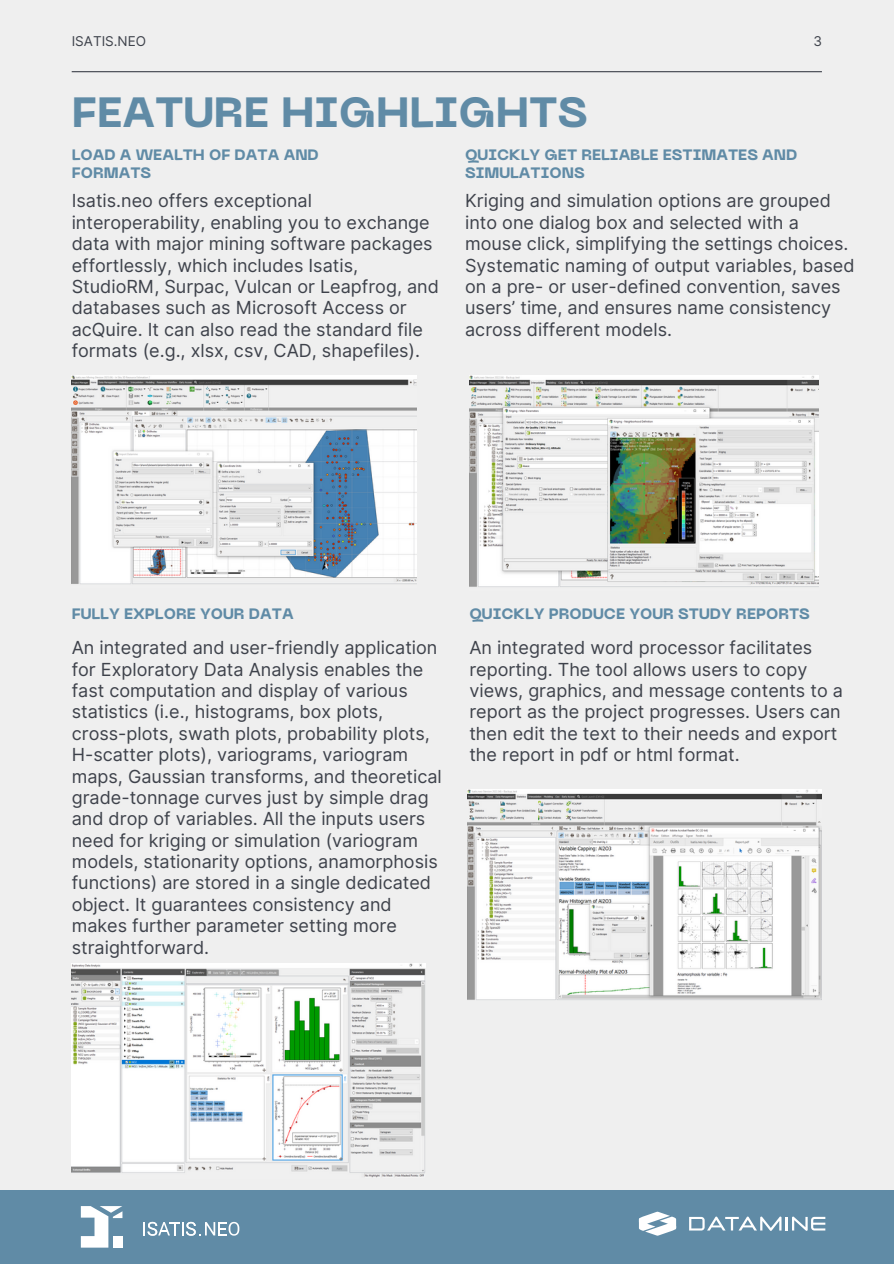
<style>
.page{position:relative;width:894px;height:1264px;background:#fff}
.page>*{position:absolute;margin:0;border:0;box-sizing:border-box;transform-origin:0 0}
.t1{font:800 42px "PP Neue Machina";color:#608ba6}
.t2{font:18px/21.3px "Inter";color:#3e424b}
.t3{font:800 15px/18px "PP Neue Machina";color:#608ba6}
.t4{font:13.5px "Inter";color:#3e424b}
</style>
<div class="page">
<div style="left:0;top:0;width:893px;height:1263px;background:#efefef"></div>
<div style="left:0;top:1190px;width:893px;height:73px;background:#608ba6"></div>
<hr style="left:72px;top:71px;width:749px;height:1px;background:#3e424b">
<img style="left:72px;top:963px;width:353px;height:215px">
<img style="left:72px;top:375px;width:344px;height:209px">
<img style="left:467px;top:789px;width:354px;height:211px">
<img style="left:469px;top:375px;width:349px;height:212px">
<svg style="left:81px;top:1206px;width:41px;height:41px"></svg>
<div style="left:113px;top:1235px;width:9px;height:12px;background:#fff"></div>
<svg style="left:143px;top:1221px;width:96px;height:14px"></svg>
<svg style="left:638px;top:1211px;width:38px;height:24px"></svg>
<svg style="left:689px;top:1216px;width:136px;height:14px"></svg>
<p class="t4" style="left:72px;top:33px;width:76px">ISATIS.NEO</p>
<p class="t4" style="left:813px;top:33px;width:10px">3</p>
<h1 class="t1" style="left:72px;top:96px;width:517px">FEATURE HIGHLIGHTS</h1>
<h3 class="t3" style="left:72px;top:147px;width:249px">LOAD A WEALTH OF DATA AND<br>FORMATS</h3>
<h3 class="t2" style="left:72px;top:190px;width:368px">Isatis.neo offers exceptional interoperability, enabling you to exchange data with major mining software packages effortlessly, which includes Isatis, StudioRM, Surpac, Vulcan or Leapfrog, and databases such as Microsoft Access or acQuire. It can also read the standard file formats (e.g., xlsx, csv, CAD, shapefiles).</h3>
<h2 class="t3" style="left:465px;top:147px;width:334px">QUICKLY GET RELIABLE ESTIMATES AND<br>SIMULATIONS</h2>
<p class="t2" style="left:465px;top:190px;width:391px">Kriging and simulation options are grouped into one dialog box and selected with a mouse click, simplifying the settings choices.<br>Systematic naming of output variables, based on a pre- or user-defined convention, saves users’ time, and ensures name consistency across different models.</p>
<p class="t3" style="left:72px;top:606px;width:223px">FULLY EXPLORE YOUR DATA</p>
<p class="t2" style="left:72px;top:637px;width:371px">An integrated and user-friendly application for Exploratory Data Analysis enables the fast computation and display of various statistics (i.e., histograms, box plots, cross-plots, swath plots, probability plots, H-scatter plots), variograms, variogram maps, Gaussian transforms, and theoretical grade-tonnage curves just by simple drag and drop of variables. All the inputs users need for kriging or simulation (variogram models, stationarity options, anamorphosis functions) are stored in a single dedicated object. It guarantees consistency and makes further parameter setting more straightforward.</p>
<h3 class="t3" style="left:469px;top:606px;width:342px">QUICKLY PRODUCE YOUR STUDY REPORTS</h3>
<h3 class="t2" style="left:469px;top:637px;width:375px">An integrated word processor facilitates reporting. The tool allows users to copy views, graphics, and message contents to a report as the project progresses. Users can then edit the text to their needs and export the report in pdf or html format.</h3>
</div>
